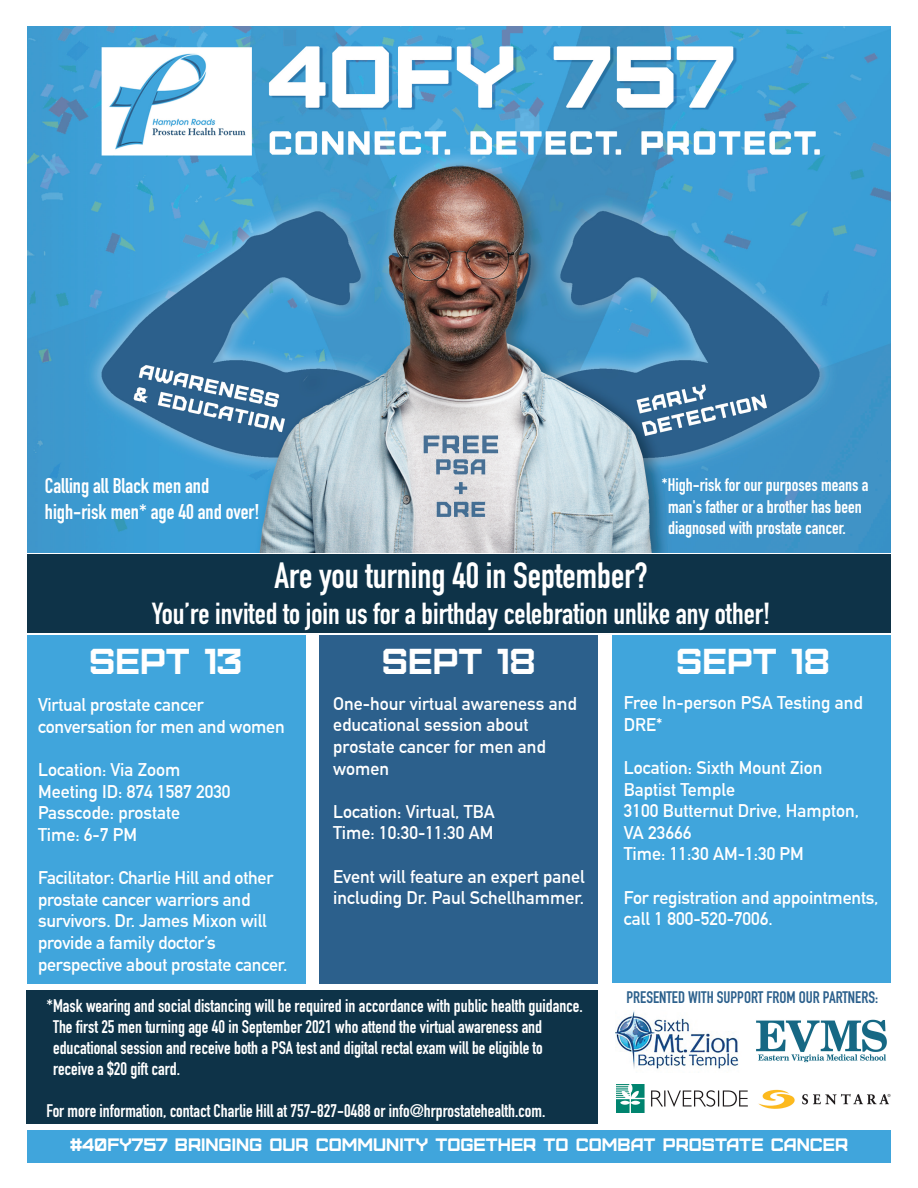
<style>
.page{position:relative;width:918px;height:1188px;background:#fff}
.page>*{position:absolute;margin:0;border:0;box-sizing:border-box;transform-origin:0 0}
.t1{font:700 36px "DIN Condensed";color:#fff}
.t2{font:36px "Furore";color:#fff}
.t3{font:700 30px "DIN Condensed";color:#fff}
.t4{font:700 21px/25.2px "DIN Condensed";color:#fff}
.t5{font:700 18px/21.6px "DIN Alternate";color:#fff}
.t6{font:700 18px/21px "DIN Condensed";color:#fff}
.t7{font:18px "Furore";color:#fff}
.t8{font:700 16.5px "DIN Condensed";color:#2c608c}
.s1{font-family:"DIN Alternate"}
</style>
<div class="page">
<div style="left:27px;top:990px;width:571px;height:134px;background:#0e3348"></div>
<div style="left:27px;top:635px;width:278px;height:348px;background:#40a5dc"></div>
<div style="left:320px;top:635px;width:278px;height:348px;background:#2c608c"></div>
<div style="left:613px;top:635px;width:278px;height:348px;background:#40a5dc"></div>
<div style="left:27px;top:554px;width:864px;height:79px;background:#0e3348"></div>
<img style="left:27px;top:26px;width:864px;height:526px">
<img style="left:756px;top:1019px;width:131px;height:44px">
<div style="left:27px;top:1130px;width:864px;height:32px;background:#40a5dc"></div>
<img style="left:616px;top:1011px;width:123px;height:59px">
<img style="left:617px;top:1084px;width:131px;height:29px">
<img style="left:758px;top:1089px;width:133px;height:20px">
<p class="t4" style="left:45px;top:473px;width:216px">Calling all Black men and high-risk men* age 40 and over!</p>
<p class="t6" style="left:668px;top:474px;width:202px;line-height:21.6px;text-indent:-7px"><span class="s1">*</span>High-risk for our purposes means a man's father or a brother has been diagnosed with prostate cancer.</p>
<h1 class="t1" style="left:274px;top:551px;width:375px">Are you turning 40 in September?</h1>
<h2 class="t3" style="left:152px;top:593px;width:620px">You’re invited to join us for a birthday celebration unlike any other!</h2>
<h1 class="t2" style="left:89px;top:639px;width:155px">SEPT 13</h1>
<h1 class="t2" style="left:382px;top:639px;width:155px">SEPT 18</h1>
<p class="t5" style="left:38px;top:693px;width:248px">Virtual prostate cancer conversation for men and women</p>
<p class="t5" style="left:38px;top:758px;width:194px">Location: Via Zoom<br>Meeting ID: 874 1587 2030<br>Passcode: prostate<br>Time: 6-7 PM</p>
<p class="t5" style="left:38px;top:866px;width:251px">Facilitator: Charlie Hill and other prostate cancer warriors and survivors. Dr. James Mixon will provide a family doctor’s perspective about prostate cancer.</p>
<h1 class="t2" style="left:676px;top:639px;width:155px">SEPT 18</h1>
<p class="t5" style="left:624px;top:691px;width:240px">Free In-person PSA Testing and<br>DRE*</p>
<p class="t5" style="left:624px;top:756px;width:237px">Location: Sixth Mount Zion<br>Baptist Temple<br>3100 Butternut Drive, Hampton,<br>VA 23666<br>Time: 11:30 AM-1:30 PM</p>
<p class="t5" style="left:624px;top:885px;width:256px">For registration and appointments, call 1 800-520-7006.</p>
<p class="t5" style="left:333px;top:691px;width:245px">One-hour virtual awareness and educational session about prostate cancer for men and women</p>
<p class="t5" style="left:333px;top:799px;width:163px">Location: Virtual, TBA<br>Time: 10:30-11:30 AM</p>
<p class="t5" style="left:333px;top:864px;width:253px">Event will feature an expert panel including Dr. Paul Schellhammer.</p>
<p class="t8" style="left:626px;top:986px;width:253px">PRESENTED WITH SUPPORT FROM OUR PARTNERS:</p>
<p class="t6" style="left:53px;top:995px;width:531px;text-indent:-7px">*Mask wearing and social distancing will be required in accordance with public health guidance.<br>The first 25 men turning age 40 in September 2021 who attend the virtual awareness and educational session and receive both a PSA test and digital rectal exam will be eligible to receive a $20 gift card.</p>
<p class="t6" style="left:46px;top:1100px;width:500px">For more information, contact Charlie Hill at 757-827-0488 or info@hrprostatehealth.com.</p>
<p class="t7" style="left:70px;top:1134px;width:780px">#40FY757 BRINGING OUR COMMUNITY TOGETHER TO COMBAT PROSTATE CANCER</p>
</div>
